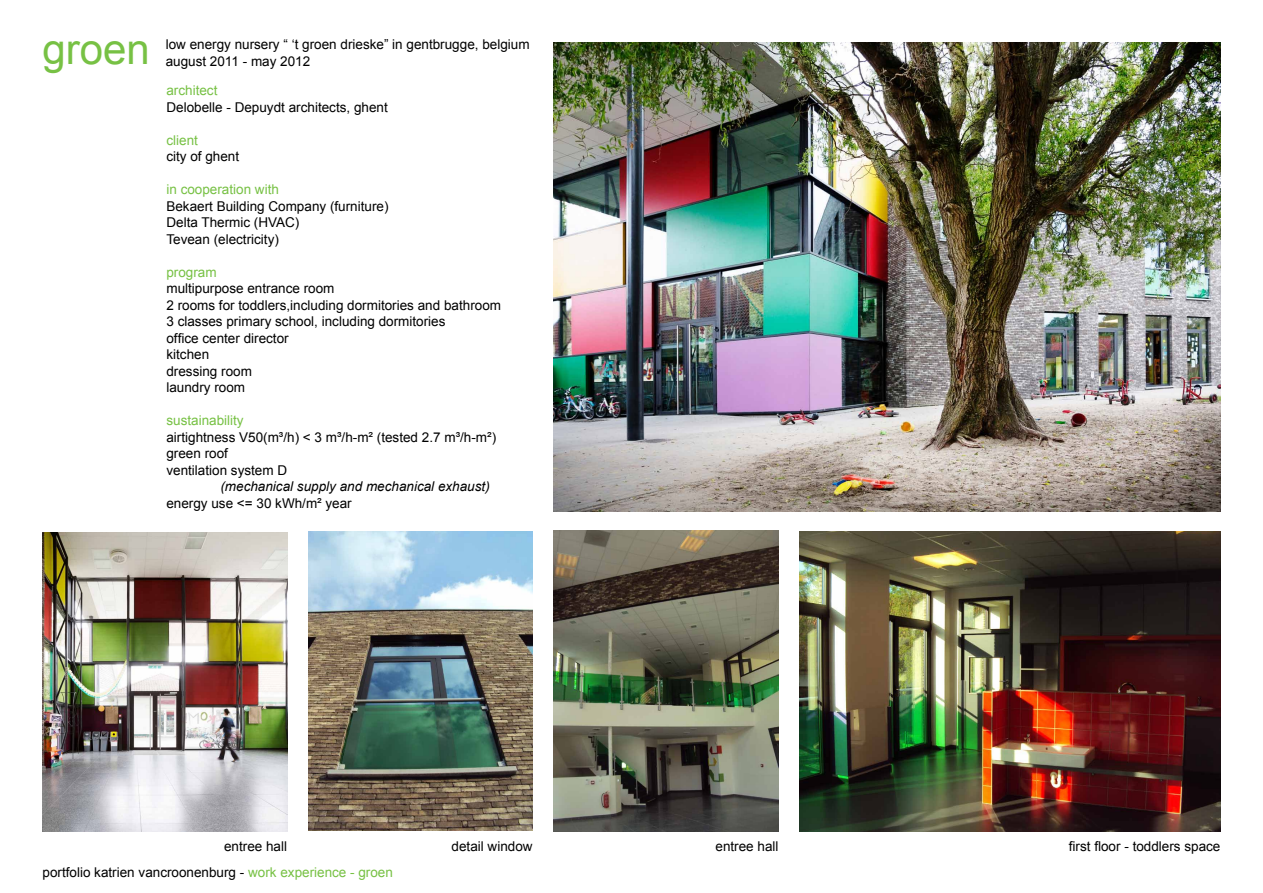
<style>
.page{position:relative;width:1263px;height:893px;background:#fff}
.page>*{position:absolute;margin:0;border:0;box-sizing:border-box;transform-origin:0 0}
.t1{font:42px "Arial";color:#77c144}
.t2{font:13.5px/16.5px "Arial";color:#000}
.t3{font:13.5px "Arial";color:#77c144}
.t4{font:italic 13.5px "Arial";color:#000}
.s1{color:#77c144}
</style>
<div class="page">
<img style="left:43px;top:532px;width:244px;height:299px">
<img style="left:554px;top:43px;width:666px;height:468px">
<img style="left:308px;top:531px;width:225px;height:300px">
<img style="left:554px;top:531px;width:224px;height:300px">
<img style="left:799px;top:531px;width:421px;height:300px">
<h1 class="t1" style="left:43px;top:22px;width:109px">groen</h1>
<p class="t2" style="left:166px;top:36px;width:365px">low energy nursery “ ‘t groen drieske” in gentbrugge, belgium august 2011 - may 2012</p>
<p class="t3" style="left:166px;top:82px;width:53px">architect</p>
<p class="t2" style="left:166px;top:99px;width:223px">Delobelle - Depuydt architects, ghent</p>
<p class="t3" style="left:166px;top:131px;width:33px">client</p>
<p class="t2" style="left:166px;top:148px;width:74px">city of ghent</p>
<p class="t3" style="left:166px;top:181px;width:114px">in cooperation with</p>
<p class="t2" style="left:166px;top:198px;width:224px">Bekaert Building Company (furniture)<br>Delta Thermic (HVAC)<br>Tevean (electricity)</p>
<p class="t3" style="left:166px;top:263px;width:52px">program</p>
<p class="t2" style="left:166px;top:280px;width:336px">multipurpose entrance room<br>2 rooms for toddlers,including dormitories and bathroom<br>3 classes primary school, including dormitories<br>office center director<br>kitchen<br>dressing room<br>laundry room</p>
<p class="t3" style="left:166px;top:412px;width:79px">sustainability</p>
<p class="t2" style="left:166px;top:429px;width:331px">airtightness V50(m³/h) &lt; 3 m³/h-m² (tested 2.7 m³/h-m²) green roof<br>ventilation system D</p>
<p class="t4" style="left:220px;top:478px;width:271px">(mechanical supply and mechanical exhaust)</p>
<p class="t2" style="left:166px;top:495px;width:187px">energy use &lt;= 30 kWh/m² year</p>
<p class="t2" style="left:224px;top:838px;width:65px">entree hall</p>
<p class="t2" style="left:452px;top:838px;width:83px">detail window</p>
<p class="t2" style="left:715px;top:838px;width:65px">entree hall</p>
<p class="t2" style="left:1069px;top:838px;width:153px">first floor - toddlers space</p>
<p class="t2" style="left:43px;top:864px;width:352px">portfolio katrien vancroonenburg - <span class="s1">work experience - groen</span></p>
</div>
